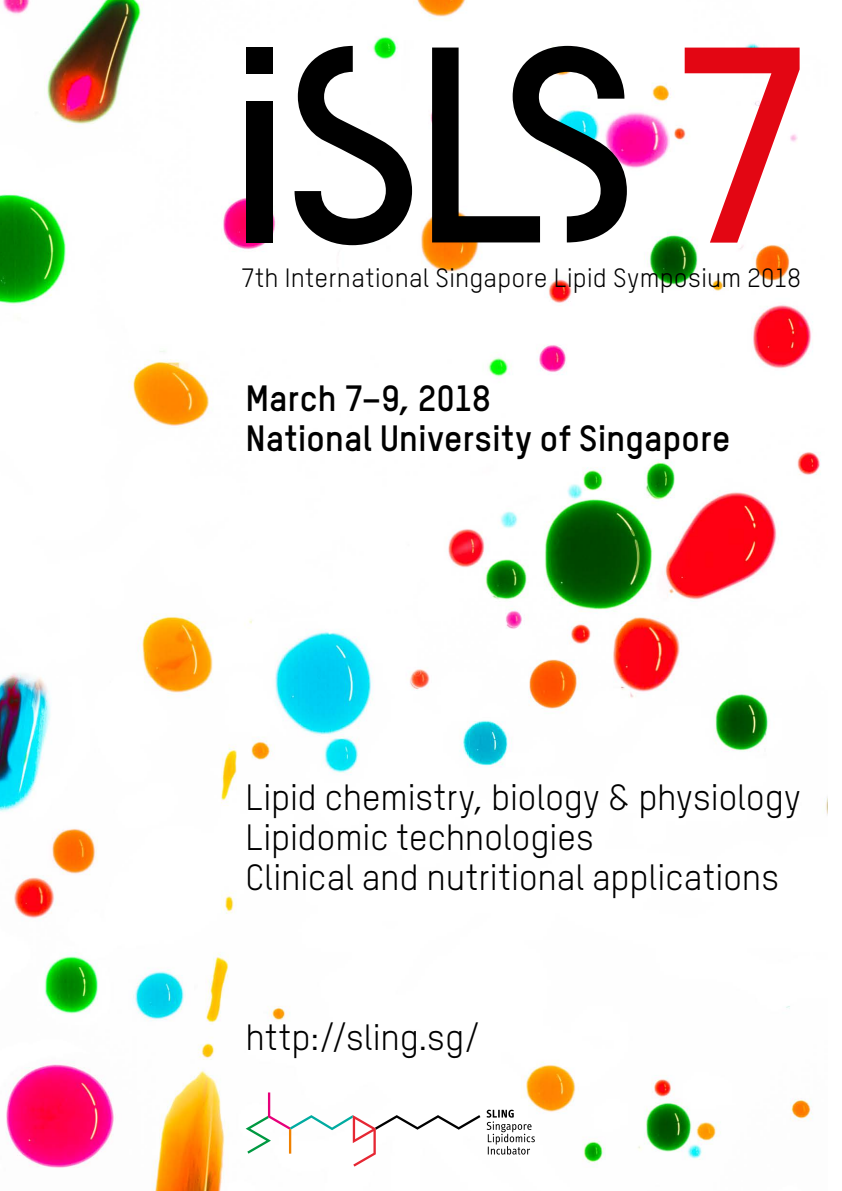
<style>
.page{position:relative;width:842px;height:1191px;background:#fff}
.page>*{position:absolute;margin:0;border:0;box-sizing:border-box;transform-origin:0 0}
.t1{font:700 273.5px "TSTAR";color:#e30613}
.t2{font:35.9px/39.9px "TSTAR";letter-spacing:-.01em;color:#000}
.t3{font:700 35.9px/39.9px "TSTAR";letter-spacing:-.01em;color:#000}
.t4{font:26px "TSTAR";letter-spacing:.005em;color:#000}
</style>
<div class="page">
<img style="left:0;top:0;width:828px;height:1191px">
<svg style="left:487px;top:1109px;width:48px;height:45px"></svg>
<svg style="left:246px;top:1092px;width:234px;height:74px"></svg>
<svg style="left:295px;top:46px;width:117px;height:199px"></svg>
<svg style="left:432px;top:46px;width:195px;height:196px"></svg>
<div style="left:246px;top:48px;width:26px;height:26px;background:#000"></div>
<div style="left:246px;top:101px;width:26px;height:141px;background:#000"></div>
<h1 class="t1" style="left:672px;top:-27px;width:141px">7</h1>
<p class="t4" style="left:241px;top:262px;width:561px">7th International Singapore Lipid Symposium 2018</p>
<p class="t3" style="left:246px;top:377px;width:487px">March 7–9, 2018<br>National University of Singapore</p>
<p class="t2" style="left:246px;top:777px;width:557px">Lipid chemistry, biology &amp; physiology<br>Lipidomic technologies<br>Clinical and nutritional applications</p>
<p class="t2" style="left:246px;top:1016px;width:237px">http://sling.sg/</p>
</div>
